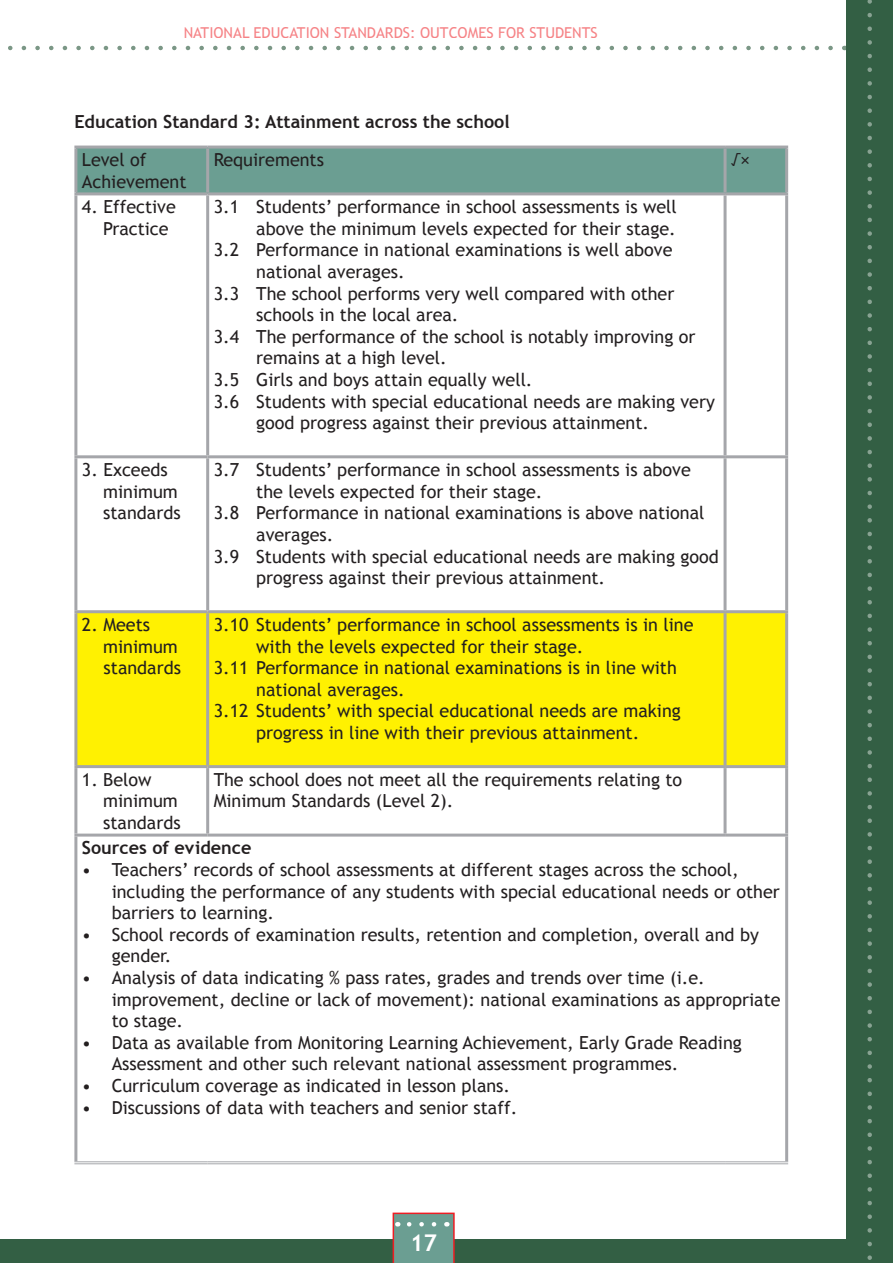
<style>
.page{position:relative;width:893px;height:1263px;background:#fff}
.page>*{position:absolute;margin:0;border:0;box-sizing:border-box;transform-origin:0 0}
.t1{font:700 23.1px "Trebuchet MS";color:#fff}
.t2{font:18px/21.6px "Trebuchet MS";color:#231f20}
.t3{font:700 18px "Trebuchet MS";color:#231f20}
.t4{font:15px "Trebuchet MS";color:#ee1d23}
</style>
<div class="page">
<div style="left:0;top:1239px;width:859px;height:24px;background:#335f44"></div>
<div style="left:846px;top:0;width:47px;height:1263px;background:#335f44"></div>
<svg style="left:867px;top:0;width:5px;height:1260px"></svg>
<svg style="left:393px;top:1212px;width:62px;height:51px;background:#7a988e"></svg>
<div style="left:77px;top:149px;width:708px;height:43px;background:#6b9e92"></div>
<div style="left:77px;top:613px;width:708px;height:152px;background:#fff101"></div>
<hr style="left:74px;top:146px;width:134px;height:3px;background:#a5a6aa">
<hr style="left:74px;top:149px;width:3px;height:43px;background:#a5a6aa">
<hr style="left:208px;top:146px;width:517px;height:3px;background:#a5a6aa">
<hr style="left:206px;top:149px;width:3px;height:43px;background:#a5a6aa">
<hr style="left:725px;top:146px;width:63px;height:3px;background:#a5a6aa">
<hr style="left:724px;top:149px;width:3px;height:43px;background:#a5a6aa">
<hr style="left:785px;top:149px;width:3px;height:43px;background:#a5a6aa">
<hr style="left:74px;top:192px;width:134px;height:3px;background:#a5a6aa">
<hr style="left:74px;top:195px;width:3px;height:260px;background:#a5a6aa">
<hr style="left:208px;top:192px;width:517px;height:3px;background:#a5a6aa">
<hr style="left:206px;top:195px;width:3px;height:260px;background:#a5a6aa">
<hr style="left:725px;top:192px;width:63px;height:3px;background:#a5a6aa">
<hr style="left:724px;top:195px;width:3px;height:260px;background:#a5a6aa">
<hr style="left:785px;top:195px;width:3px;height:260px;background:#a5a6aa">
<hr style="left:74px;top:455px;width:134px;height:3px;background:#a5a6aa">
<hr style="left:74px;top:458px;width:3px;height:152px;background:#a5a6aa">
<hr style="left:208px;top:455px;width:517px;height:3px;background:#a5a6aa">
<hr style="left:206px;top:458px;width:3px;height:152px;background:#a5a6aa">
<hr style="left:725px;top:455px;width:63px;height:3px;background:#a5a6aa">
<hr style="left:724px;top:458px;width:3px;height:152px;background:#a5a6aa">
<hr style="left:785px;top:458px;width:3px;height:152px;background:#a5a6aa">
<hr style="left:74px;top:610px;width:134px;height:3px;background:#a5a6aa">
<hr style="left:74px;top:613px;width:3px;height:152px;background:#a5a6aa">
<hr style="left:208px;top:610px;width:517px;height:3px;background:#a5a6aa">
<hr style="left:206px;top:613px;width:3px;height:152px;background:#a5a6aa">
<hr style="left:725px;top:610px;width:63px;height:3px;background:#a5a6aa">
<hr style="left:724px;top:613px;width:3px;height:152px;background:#a5a6aa">
<hr style="left:785px;top:613px;width:3px;height:152px;background:#a5a6aa">
<hr style="left:74px;top:765px;width:134px;height:3px;background:#a5a6aa">
<hr style="left:74px;top:768px;width:3px;height:65px;background:#a5a6aa">
<hr style="left:208px;top:765px;width:517px;height:3px;background:#a5a6aa">
<hr style="left:206px;top:768px;width:3px;height:65px;background:#a5a6aa">
<hr style="left:725px;top:765px;width:63px;height:3px;background:#a5a6aa">
<hr style="left:724px;top:768px;width:3px;height:65px;background:#a5a6aa">
<hr style="left:785px;top:768px;width:3px;height:65px;background:#a5a6aa">
<hr style="left:74px;top:833px;width:134px;height:3px;background:#a5a6aa">
<hr style="left:74px;top:836px;width:3px;height:325px;background:#a5a6aa">
<hr style="left:208px;top:833px;width:517px;height:3px;background:#a5a6aa">
<hr style="left:725px;top:833px;width:63px;height:3px;background:#a5a6aa">
<hr style="left:785px;top:836px;width:3px;height:325px;background:#a5a6aa">
<hr style="left:74px;top:1161px;width:134px;height:1px;background:#a5a6aa">
<hr style="left:74px;top:1163px;width:134px;height:1px;background:#a5a6aa">
<hr style="left:208px;top:1161px;width:517px;height:1px;background:#a5a6aa">
<hr style="left:208px;top:1163px;width:517px;height:1px;background:#a5a6aa">
<hr style="left:725px;top:1161px;width:63px;height:1px;background:#a5a6aa">
<hr style="left:725px;top:1163px;width:63px;height:1px;background:#a5a6aa">
<svg style="left:8px;top:46px;width:823px;height:4px"></svg>
<p class="t4" style="left:184px;top:24px;width:416px">NATIONAL EDUCATION STANDARDS: OUTCOMES FOR STUDENTS</p>
<p class="t3" style="left:74px;top:110px;width:437px">Education Standard 3: Attainment across the school</p>
<p class="t2" style="left:82px;top:149px;width:106px">Level of<br>Achievement</p>
<p class="t2" style="left:214px;top:149px;width:112px">Requirements</p>
<p class="t2" style="left:731px;top:149px;width:20px">√×</p>
<p class="t2" style="left:103px;top:196px;width:74px;text-indent:-21px">4. Effective<br>Practice</p>
<p class="t2" style="left:214px;top:196px;width:465px;text-align:right">3.1 Students’ performance in school assessments is well above the minimum levels expected for their stage.</p>
<p class="t2" style="left:256px;top:239px;width:418px;text-indent:-43px">3.2 Performance in national examinations is well above national averages.</p>
<p class="t2" style="left:256px;top:283px;width:420px;text-indent:-43px">3.3 The school performs very well compared with other schools in the local area.</p>
<p class="t2" style="left:256px;top:326px;width:441px;text-indent:-43px">3.4 The performance of the school is notably improving or remains at a high level.</p>
<p class="t2" style="left:214px;top:369px;width:320px">3.5 Girls and boys attain equally well.</p>
<p class="t2" style="left:256px;top:391px;width:460px;text-indent:-43px">3.6 Students with special educational needs are making very good progress against their previous attainment.</p>
<p class="t2" style="left:103px;top:459px;width:79px;text-indent:-21px">3. Exceeds minimum standards</p>
<p class="t2" style="left:256px;top:459px;width:436px;text-indent:-43px">3.7 Students’ performance in school assessments is above the levels expected for their stage.</p>
<p class="t2" style="left:256px;top:502px;width:450px;text-indent:-43px">3.8 Performance in national examinations is above national averages.</p>
<p class="t2" style="left:256px;top:546px;width:464px;text-indent:-43px">3.9 Students with special educational needs are making good progress against their previous attainment.</p>
<p class="t2" style="left:103px;top:614px;width:76px;text-indent:-21px">2. Meets minimum</p>
<p class="t2" style="left:104px;top:657px;width:79px">standards</p>
<p class="t2" style="left:256px;top:614px;width:439px;text-indent:-43px">3.10 Students’ performance in school assessments is in line with the levels expected for their stage.</p>
<p class="t2" style="left:256px;top:657px;width:422px;text-indent:-43px">3.11 Performance in national examinations is in line with national averages.</p>
<p class="t2" style="left:214px;top:700px;width:469px;text-align:center">3.12 Students’ with special educational needs are making progress in line with their previous attainment.</p>
<p class="t2" style="left:103px;top:769px;width:79px;text-indent:-21px">1. Below minimum standards</p>
<p class="t2" style="left:214px;top:769px;width:470px">The school does not meet all the requirements relating to<br>Minimum Standards (Level 2).</p>
<p class="t3" style="left:82px;top:837px;width:171px">Sources of evidence</p>
<p class="t2" style="left:112px;top:859px;width:670px;text-indent:-30px">• Teachers’ records of school assessments at different stages across the school, including the performance of any students with special educational needs or other barriers to learning.</p>
<p class="t2" style="left:112px;top:924px;width:649px;text-indent:-30px">• School records of examination results, retention and completion, overall and by gender.</p>
<p class="t2" style="left:112px;top:967px;width:670px;text-indent:-30px">• Analysis of data indicating % pass rates, grades and trends over time (i.e. improvement, decline or lack of movement): national examinations as appropriate to stage.</p>
<p class="t2" style="left:112px;top:1032px;width:632px;text-indent:-30px">• Data as available from Monitoring Learning Achievement, Early Grade Reading<br>Assessment and other such relevant national assessment programmes.</p>
<p class="t2" style="left:82px;top:1075px;width:430px">• Curriculum coverage as indicated in lesson plans.</p>
<p class="t2" style="left:82px;top:1097px;width:437px">• Discussions of data with teachers and senior staff.</p>
<p class="t1" style="left:410px;top:1228px;width:28px">17</p>
</div>
